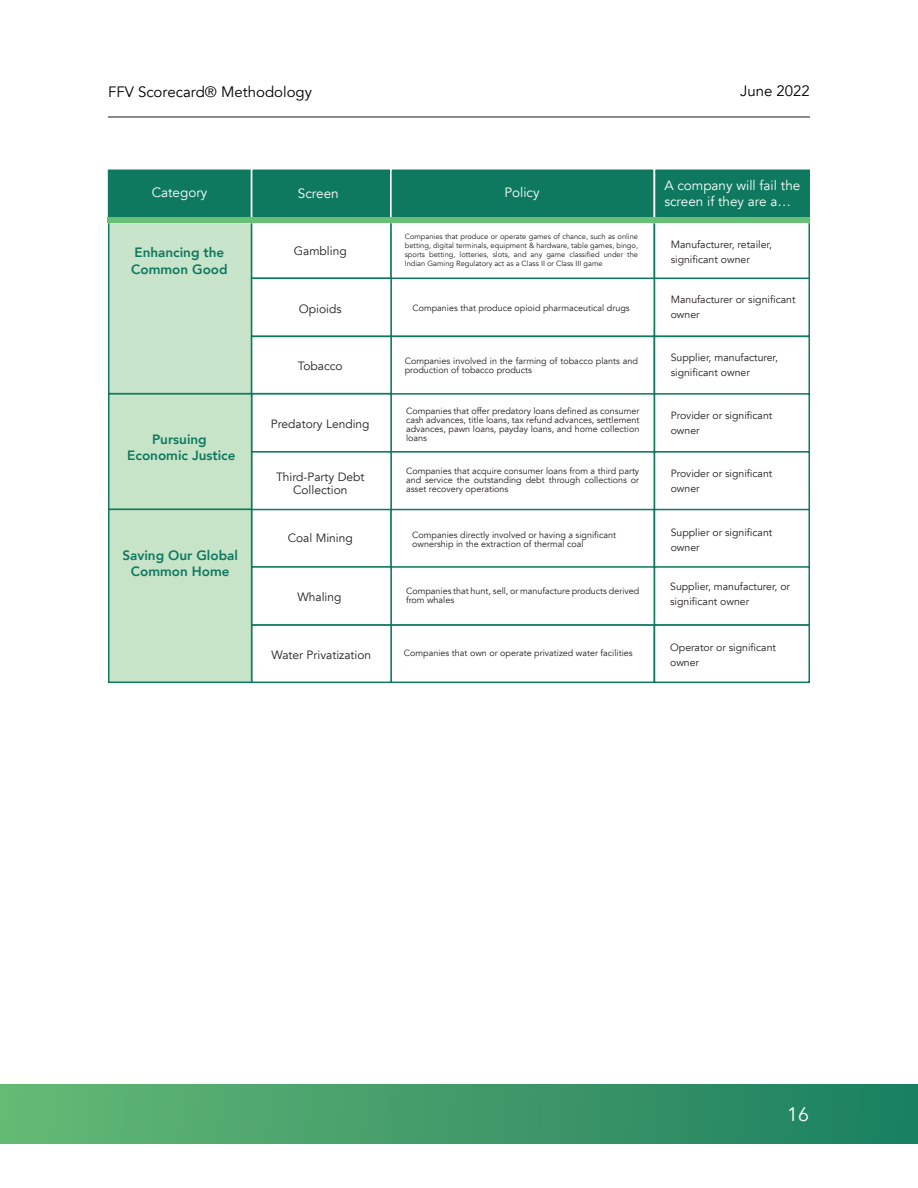
<style>
.page{position:relative;width:918px;height:1188px;background:#fff}
.page>*{position:absolute;margin:0;border:0;box-sizing:border-box;transform-origin:0 0}
.t1{font:19.5px "Avenir";color:#fff}
.t2{font:15px "Avenir";color:#000}
.t3{font:800 13.5px/16.2px "Avenir";color:#0e795f;text-align:center}
.t4{font:13.5px/16.2px "Avenir";color:#fff}
.t5{font:12px/13.5px "Avenir";color:#231f20;text-align:center}
.t6{font:10.5px/15px "Avenir";color:#231f20}
.t7{font:9px/9px "Avenir";color:#231f20}
.t8{font:7.5px/9px "Avenir";color:#231f20;text-align:justify}
.s1{font-family:"Avenir LT Std"}
</style>
<div class="page">
<div style="left:0;top:1084px;width:918px;height:60px;background:linear-gradient(to right,#66b974,#1b7f60)"></div>
<hr style="left:108px;top:116px;width:702px;height:2px;background:#63666a">
<div style="left:108px;top:220px;width:144px;height:174px;background:#c7e4ca;border:2px solid #0e795f"></div>
<div style="left:251px;top:220px;width:141px;height:59px;background:#fff;border:1px solid #0e795f"></div>
<div style="left:390px;top:220px;width:265px;height:60px;background:#fff;border:1px solid #0e795f"></div>
<div style="left:654px;top:220px;width:156px;height:60px;background:#fff;border:1px solid #0e795f"></div>
<div style="left:106px;top:168px;width:146px;height:55px;background:#0e795f;border:2px solid #fff"></div>
<div style="left:251px;top:168px;width:141px;height:55px;background:#0e795f;border:2px solid #fff"></div>
<div style="left:390px;top:168px;width:265px;height:55px;background:#0e795f;border:2px solid #fff"></div>
<div style="left:654px;top:168px;width:158px;height:55px;background:#0e795f;border:2px solid #fff"></div>
<div style="left:108px;top:217px;width:702px;height:6px;background:#68c076"></div>
<div style="left:654px;top:278px;width:156px;height:59px;background:#fff;border:1px solid #0e795f"></div>
<div style="left:390px;top:278px;width:265px;height:59px;background:#fff;border:1px solid #0e795f"></div>
<div style="left:390px;top:336px;width:265px;height:59px;background:#fff;border:1px solid #0e795f"></div>
<div style="left:654px;top:336px;width:156px;height:59px;background:#fff;border:1px solid #0e795f"></div>
<div style="left:654px;top:393px;width:156px;height:60px;background:#fff;border:1px solid #0e795f"></div>
<div style="left:390px;top:393px;width:265px;height:60px;background:#fff;border:1px solid #0e795f"></div>
<div style="left:654px;top:451px;width:156px;height:60px;background:#fff;border:1px solid #0e795f"></div>
<div style="left:390px;top:451px;width:265px;height:60px;background:#fff;border:1px solid #0e795f"></div>
<div style="left:251px;top:278px;width:141px;height:59px;background:#fff;border:1px solid #0e795f"></div>
<div style="left:251px;top:336px;width:141px;height:58px;background:#fff;border:1px solid #0e795f"></div>
<div style="left:251px;top:393px;width:141px;height:60px;background:#fff;border:1px solid #0e795f"></div>
<div style="left:251px;top:451px;width:141px;height:60px;background:#fff;border:1px solid #0e795f"></div>
<div style="left:108px;top:393px;width:144px;height:117px;background:#c7e4c9;border:2px solid #0e795f"></div>
<div style="left:251px;top:509px;width:141px;height:59px;background:#fff;border:1px solid #0e795f"></div>
<div style="left:390px;top:509px;width:265px;height:59px;background:#fff;border:1px solid #0e795f"></div>
<div style="left:654px;top:509px;width:156px;height:59px;background:#fff;border:1px solid #0e795f"></div>
<div style="left:654px;top:566px;width:156px;height:60px;background:#fff;border:1px solid #0e795f"></div>
<div style="left:390px;top:566px;width:265px;height:60px;background:#fff;border:1px solid #0e795f"></div>
<div style="left:390px;top:624px;width:265px;height:59px;background:#fff;border:1px solid #0e795f"></div>
<div style="left:654px;top:624px;width:156px;height:59px;background:#fff;border:1px solid #0e795f"></div>
<div style="left:251px;top:566px;width:141px;height:60px;background:#fff;border:1px solid #0e795f"></div>
<div style="left:251px;top:624px;width:141px;height:59px;background:#fff;border:1px solid #0e795f"></div>
<div style="left:108px;top:509px;width:144px;height:174px;background:#c7e4c9;border:2px solid #0e795f"></div>
<p class="t2" style="left:108px;top:82px;width:205px">FFV Scorecard® <span class="s1">Methodology</span></p>
<p class="t2" style="left:740px;top:81px;width:71px">June 2022</p>
<p class="t4" style="left:152px;top:185px;width:57px">Category</p>
<p class="t4" style="left:298px;top:186px;width:42px">Screen</p>
<p class="t4" style="left:664px;top:177px;width:137px">A company will fail the screen if they are a…</p>
<p class="t6" style="left:671px;top:237px;width:103px">Manufacturer, retailer, significant owner</p>
<p class="t6" style="left:671px;top:292px;width:126px">Manufacturer or significant owner</p>
<p class="t4" style="left:504px;top:185px;width:37px">Policy</p>
<p class="t8" style="left:405px;top:232px;width:235px">Companies that produce or operate games of chance, such as online betting, digital terminals, equipment &amp; hardware, table games, bingo, sports betting, lotteries, slots, and any game classified under the Indian Gaming Regulatory act as a Class II or Class III game</p>
<p class="t7" style="left:405px;top:304px;width:53px">intended for</p>
<p class="t7" style="left:468px;top:304px;width:171px">e voluntary, non-voluntary, or involuntary</p>
<p class="t5" style="left:294px;top:244px;width:54px">Gambling</p>
<p class="t3" style="left:131px;top:245px;width:98px;text-align:left">Enhancing the<br>Common Good</p>
<p class="t5" style="left:299px;top:302px;width:44px">Opioids</p>
<p class="t7" style="left:412px;top:303px;width:219px">Companies that produce opioid pharmaceutical drugs</p>
<p class="t3" style="left:127px;top:431px;width:110px">Pursuing<br>Economic Justice</p>
<p class="t3" style="left:122px;top:547px;width:117px">Saving Our Global<br>Common Home</p>
<p class="t5" style="left:298px;top:359px;width:46px">Tobacco</p>
<p class="t5" style="left:271px;top:417px;width:100px">Predatory Lending</p>
<p class="t5" style="left:276px;top:470px;width:90px">Third-Party Debt<br>Collection</p>
<p class="t5" style="left:288px;top:531px;width:67px">Coal Mining</p>
<p class="t5" style="left:298px;top:591px;width:45px">Whaling</p>
<p class="t5" style="left:272px;top:648px;width:101px">Water Privatization</p>
<p class="t7" style="left:405px;top:356px;width:235px">Companies involved in the farming of tobacco plants and production of tobacco products</p>
<p class="t7" style="left:405px;top:411px;width:235px;text-align:justify">Companies that produce devices or substances specifically intended for the voluntary, non-voluntary, or involuntary termination of lives of handicapped, sick, or dying persons.</p>
<p class="t7" style="left:406px;top:406px;width:235px;text-align:justify">Companies that offer predatory loans defined as consumer cash advances, title loans, tax refund advances, settlement advances, pawn loans, payday loans, and home collection loans</p>
<p class="t6" style="left:671px;top:350px;width:109px">Supplier, manufacturer, significant owner</p>
<p class="t6" style="left:671px;top:408px;width:103px">Provider or significant owner</p>
<p class="t7" style="left:406px;top:466px;width:235px;text-align:justify">Companies that acquire consumer loans from a third party and service the outstanding debt through collections or asset recovery operations</p>
<p class="t7" style="left:405px;top:469px;width:235px">Companies that produce devices or substances specifically intended for the voluntary, non-voluntary, or involuntary</p>
<p class="t6" style="left:671px;top:466px;width:103px">Provider or significant owner</p>
<p class="t6" style="left:671px;top:525px;width:103px">Supplier or significant owner</p>
<p class="t7" style="left:412px;top:531px;width:205px">Companies directly involved or having a significant</p>
<p class="t7" style="left:412px;top:540px;width:173px">ownership in the extraction of thermal coal</p>
<p class="t7" style="left:405px;top:584px;width:235px">Companies that produce devices or substances specifically</p>
<p class="t7" style="left:406px;top:587px;width:235px">Companies that hunt, sell, or manufacture products derived from whales</p>
<p class="t6" style="left:670px;top:579px;width:121px">Supplier, manufacturer, or significant owner</p>
<p class="t6" style="left:670px;top:640px;width:107px">Operator or significant owner</p>
<p class="t7" style="left:404px;top:648px;width:230px">Companies that own or operate privatized water facilities</p>
<p class="t1" style="left:787px;top:1103px;width:23px">16</p>
</div>
